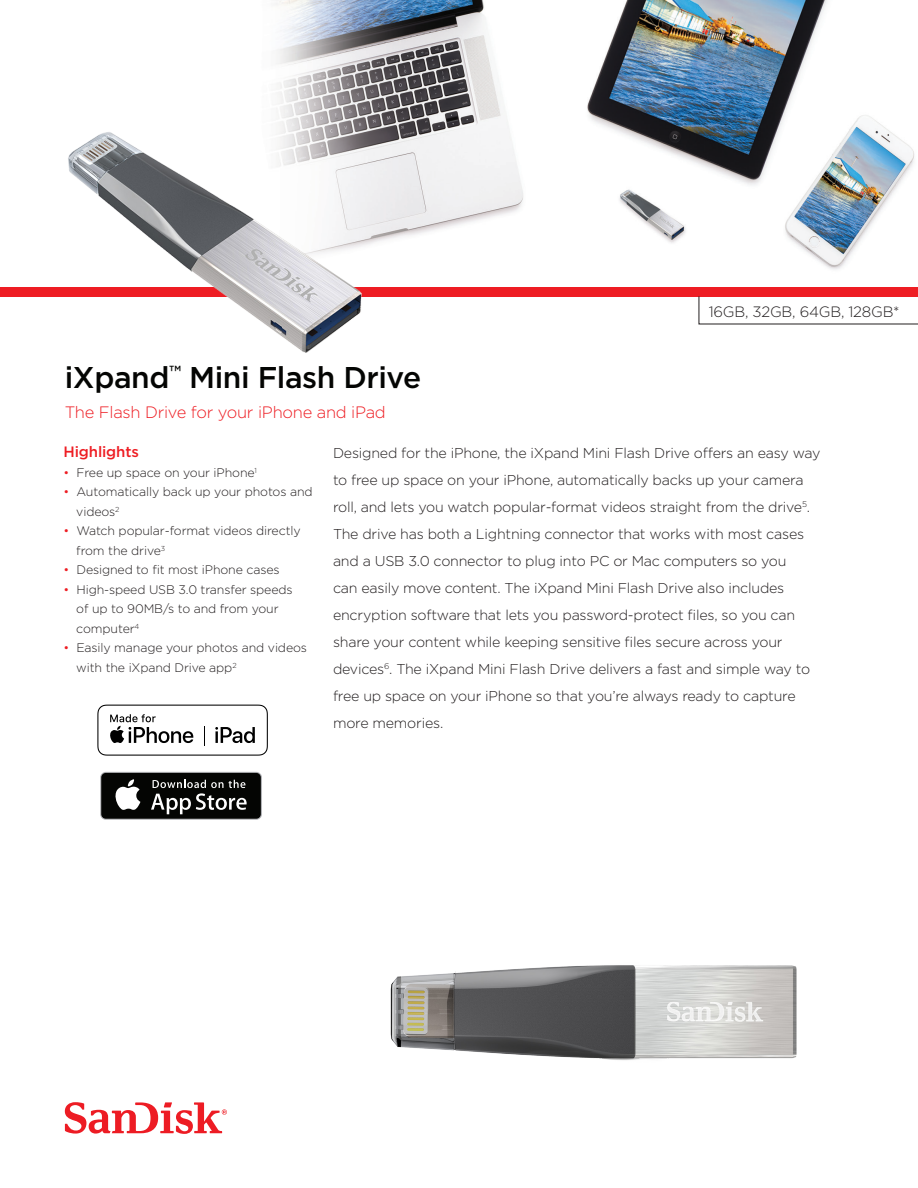
<style>
.page{position:relative;width:918px;height:1188px;background:#fff}
.page>*{position:absolute;margin:0;border:0;box-sizing:border-box;transform-origin:0 0}
.Front_Title_Name{font:500 30px "Gotham";letter-spacing:-.015em;color:#040503}
.Front_Title_Name-2{font:500 17.55px "Gotham";color:#040503}
.Front_Subhead_title{font:300 16.5px "Gotham";letter-spacing:-.015em;color:#ee1d23}
.Mouse_copy_-_copyrig{font:300 15px "Gotham";letter-spacing:-.015em;color:#231f20}
.Front_Sidebar_headli{font:500 15px "Gotham";letter-spacing:-.01em;color:#ee1d23}
.Body-text_run{font:300 14.25px/27px "Gotham";letter-spacing:-.015em;color:#231f20}
.t1{font:300 12.3px "Gotham";letter-spacing:-.01em;color:#231f20}
.t2{font:300 12.3px "Gotham";color:#ee1d23}
.Body-text_run-2{font:300 8.25px "Gotham";color:#231f20}
.t3{font:300 7.2px "Gotham";color:#231f20}
.s1{font-size:14.25px}
</style>
<div class="page">
<img style="left:276px;top:0;width:638px;height:270px">
<div style="left:0;top:287px;width:918px;height:9px;background:#ee1d23"></div>
<svg style="left:65px;top:1102px;width:162px;height:32px"></svg>
<svg style="left:699px;top:296px;width:219px;height:28px"></svg>
<svg style="left:100px;top:772px;width:162px;height:48px"></svg>
<div style="left:101px;top:773px;width:160px;height:46px;background:#040503;border-radius:5px"></div>
<svg style="left:115px;top:779px;width:25px;height:31px"></svg>
<svg style="left:151px;top:780px;width:96px;height:34px"></svg>
<img style="left:390px;top:965px;width:407px;height:95px">
<img style="left:30px;top:121px;width:366px;height:232px">
<svg style="left:97px;top:705px;width:171px;height:51px"></svg>
<p class="Mouse_copy_-_copyrig" style="left:709px;top:302px;width:193px">16GB, 32GB, 64GB, 128GB*</p>
<p class="Front_Title_Name-2" style="left:169px;top:361px;width:14px">™</p>
<p class="Front_Title_Name" style="left:65px;top:358px;width:106px">iXpand</p>
<p class="Front_Subhead_title" style="left:65px;top:402px;width:322px">The Flash Drive for your iPhone and iPad</p>
<p class="Front_Sidebar_headli" style="left:64px;top:442px;width:77px">Highlights</p>
<p class="t3" style="left:255px;top:466px;width:4px">1</p>
<p class="Front_Title_Name" style="left:189px;top:358px;width:234px">Mini Flash Drive</p>
<p class="Body-text_run" style="left:333px;top:439px;width:489px">Designed for the iPhone, the iXpand Mini Flash Drive offers an easy way to free up space on your iPhone, automatically backs up your camera</p>
<p class="Body-text_run-2" style="left:802px;top:499px;width:10px">5<span class="s1">.</span></p>
<p class="t1" style="left:76px;top:465px;width:180px">Free up space on your iPhone</p>
<p class="t2" style="left:64px;top:465px;width:7px">•</p>
<p class="t1" style="left:76px;top:484px;width:238px">Automatically back up your photos and</p>
<p class="t2" style="left:64px;top:484px;width:7px">•</p>
<p class="Body-text_run" style="left:333px;top:493px;width:471px">roll, and lets you watch popular-format videos straight from the drive</p>
<p class="Body-text_run" style="left:333px;top:520px;width:473px">The drive has both a Lightning connector that works with most cases</p>
<p class="Body-text_run" style="left:333px;top:547px;width:455px">and a USB 3.0 connector to plug into PC or Mac computers so you</p>
<p class="Body-text_run" style="left:333px;top:574px;width:453px">can easily move content. The iXpand Mini Flash Drive also includes</p>
<p class="Body-text_run" style="left:333px;top:601px;width:464px">encryption software that lets you password-protect files, so you can</p>
<p class="Body-text_run" style="left:333px;top:628px;width:451px">share your content while keeping sensitive files secure across your</p>
<p class="Body-text_run" style="left:396px;top:655px;width:415px">The iXpand Mini Flash Drive delivers a fast and simple way to</p>
<p class="t3" style="left:115px;top:505px;width:6px">2</p>
<p class="t1" style="left:76px;top:504px;width:41px">videos</p>
<p class="t1" style="left:76px;top:523px;width:226px">Watch popular-format videos directly</p>
<p class="t2" style="left:64px;top:523px;width:7px">•</p>
<p class="t3" style="left:161px;top:544px;width:6px">3</p>
<p class="t1" style="left:76px;top:543px;width:86px">from the drive</p>
<p class="t1" style="left:76px;top:562px;width:205px">Designed to fit most iPhone cases</p>
<p class="t2" style="left:64px;top:562px;width:7px">•</p>
<p class="t1" style="left:76px;top:582px;width:218px">High-speed USB 3.0 transfer speeds</p>
<p class="t2" style="left:64px;top:582px;width:7px">•</p>
<p class="t1" style="left:76px;top:601px;width:204px">of up to 90MB s/ to and from your</p>
<p class="t3" style="left:135px;top:622px;width:6px">4</p>
<p class="t1" style="left:76px;top:621px;width:60px">computer</p>
<p class="t1" style="left:76px;top:640px;width:232px">Easily manage your photos and videos</p>
<p class="t2" style="left:64px;top:640px;width:7px">•</p>
<p class="t3" style="left:232px;top:661px;width:6px">2</p>
<p class="t1" style="left:76px;top:660px;width:158px">with the iXpand Drive app</p>
<p class="Body-text_run-2" style="left:384px;top:661px;width:10px">6<span class="s1">.</span></p>
<p class="Body-text_run" style="left:333px;top:655px;width:464px">devices<br>free up space on your iPhone so that you r e’ always ready to capture more memories.</p>
</div>
